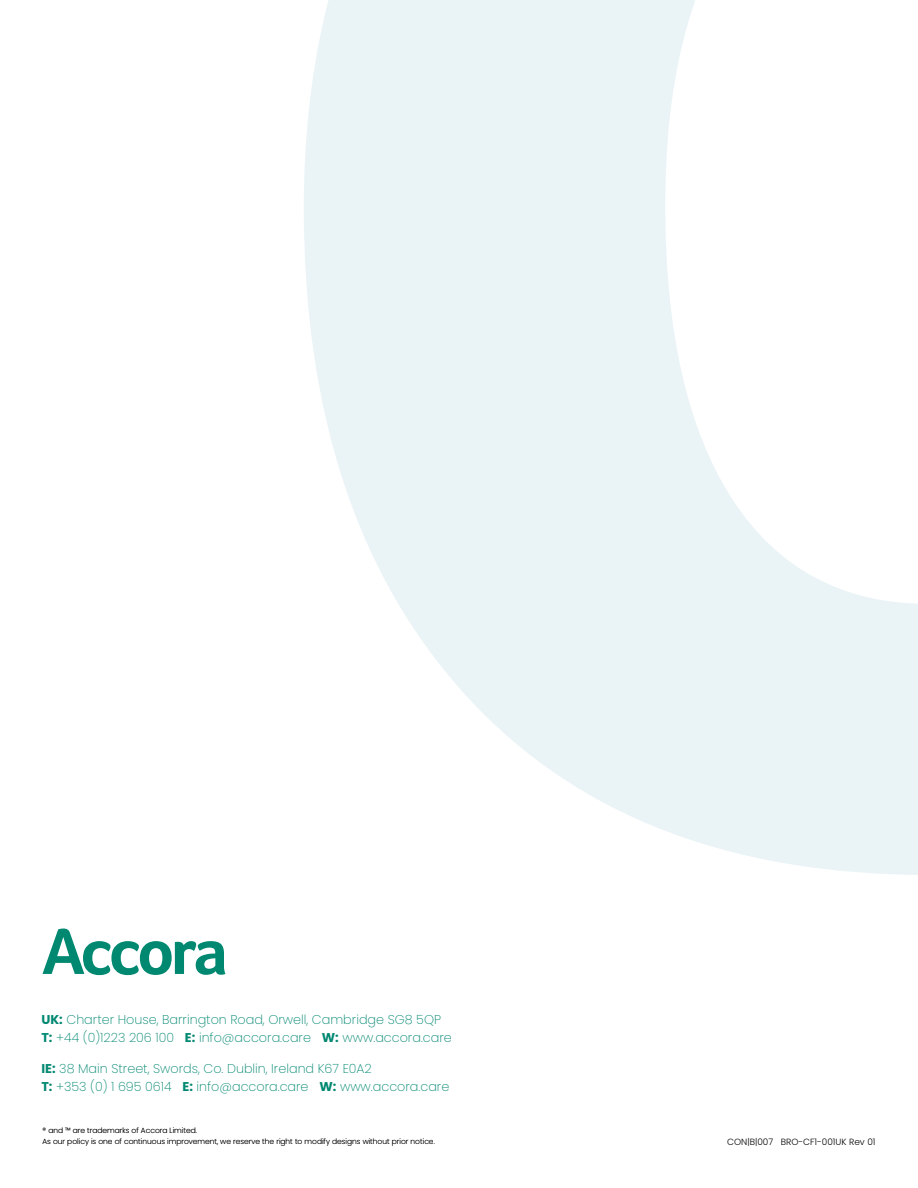
<style>
.page{position:relative;width:918px;height:1188px;background:#fff}
.page>*{position:absolute;margin:0;border:0;box-sizing:border-box;transform-origin:0 0}
.t1{font:200 12.75px/18px "Poppins";color:#008871}
.t2{font:300 9px "Poppins";color:#000}
.t3{font:200 7.5px/10.5px "Poppins";color:#000}
.s1{font-weight:700}
</style>
<div class="page">
<svg style="left:304px;top:0;width:614px;height:875px;fill:#eaf3f6"></svg>
<svg style="left:43px;top:929px;width:183px;height:46px"></svg>
<p class="t1" style="left:41px;top:1011px;width:412px"><span class="s1">UK:</span> Charter House, Barrington Road, Orwell, Cambridge SG8 5QP<br><span class="s1">T:</span> +44 (0)1223 206 100 <span class="s1">E:</span> info@accora.care <span class="s1">W:</span> www.accora.care</p>
<p class="t1" style="left:41px;top:1059px;width:409px"><span class="s1">IE:</span> 38 Main Street, Swords, Co. Dublin, Ireland K67 E0A2<br><span class="s1">T:</span> +353 (0) 1 695 0614 <span class="s1">E:</span> info@accora.care <span class="s1">W:</span> www.accora.care</p>
<p class="t3" style="left:43px;top:1125px;width:394px">® and ™ are trademarks of Accora Limited.<br>As our policy is one of continuous improvement, we reserve the right to modify designs without prior notice.</p>
<p class="t2" style="left:727px;top:1137px;width:150px">CON|B|007 BRO-CF1-001UK Rev 01</p>
</div>
